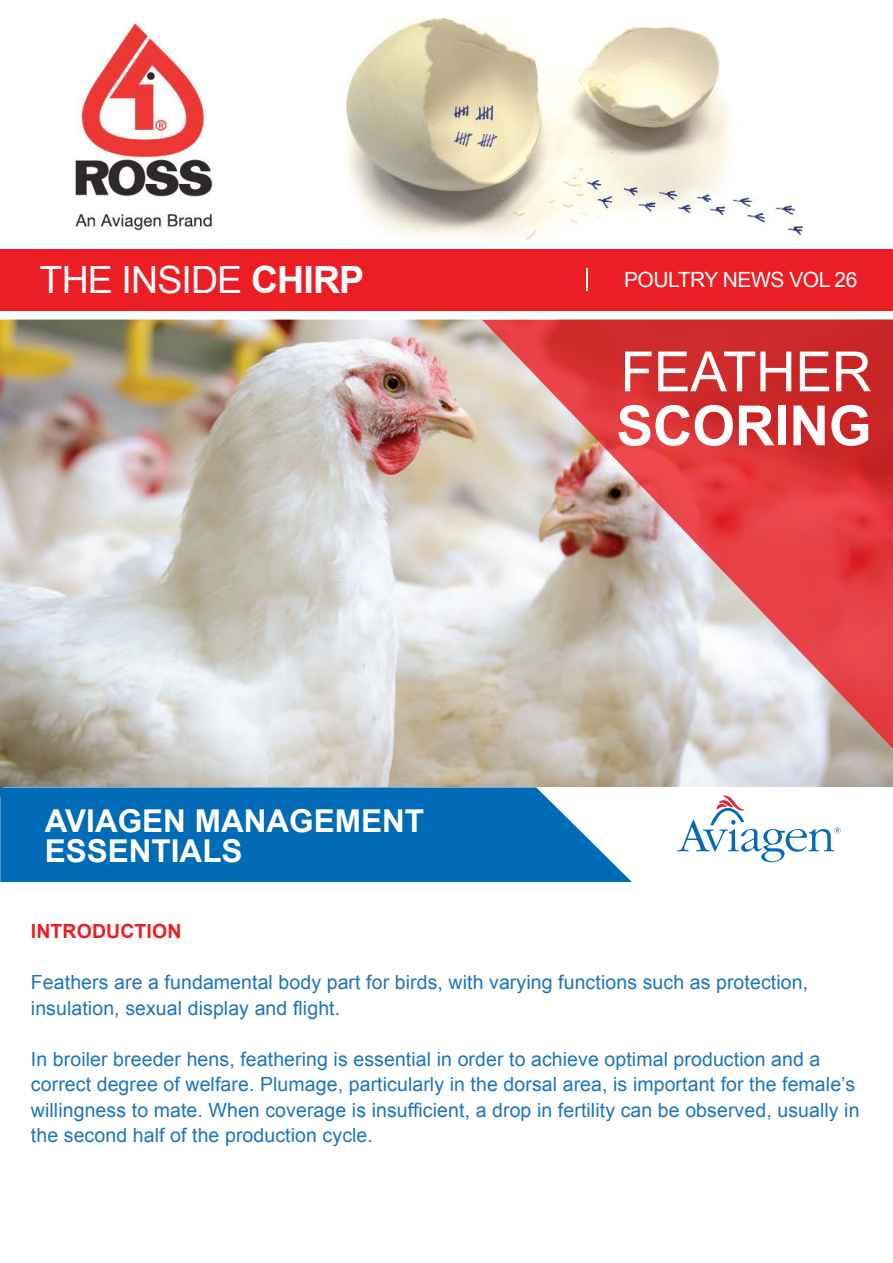
<style>
.page{position:relative;width:893px;height:1263px;background:#fff}
.page>*{position:absolute;margin:0;border:0;box-sizing:border-box;transform-origin:0 0}
.t1{font:55.5px "Arial";letter-spacing:-.005em;color:#fff}
.t2{font:700 55.5px "Arial";letter-spacing:-.005em;color:#fff}
.t3{font:37.5px "Arial";letter-spacing:-.025em;color:#fff}
.t4{font:700 31.5px/30px "Arial";color:#fff}
.t5{font:21px "Arial";letter-spacing:-.025em;color:#fff}
.t6{font:19.5px/25.5px "Arial";letter-spacing:.005em;color:#1c75bc}
.t7{font:700 19.5px "Arial";letter-spacing:.005em;color:#ed1d24}
.s1{font-weight:700}
</style>
<div class="page">
<img style="left:71px;top:17px;width:732px;height:224px">
<div style="left:0;top:249px;width:893px;height:61px;background:#ed1d24"></div>
<img style="left:0;top:320px;width:893px;height:467px">
<svg style="left:587px;top:268px;width:1px;height:22px"></svg>
<svg style="left:482px;top:320px;width:411px;height:432px;background:#d67e7c"></svg>
<svg style="left:677px;top:795px;width:164px;height:67px"></svg>
<svg style="left:0;top:787px;width:632px;height:95px;background:#1477bb"></svg>
<h2 class="t3" style="left:40px;top:255px;width:326px">THE INSIDE <span class="s1">CHIRP</span></h2>
<p class="t5" style="left:624px;top:266px;width:235px">POULTRY NEWS VOL 26</p>
<h3 class="t4" style="left:45px;top:807px;width:381px">AVIAGEN MANAGEMENT<br>ESSENTIALS</h3>
<h1 class="t1" style="left:620px;top:335px;width:253px">FEATHER</h1>
<h1 class="t2" style="left:616px;top:389px;width:257px">SCORING</h1>
<p class="t7" style="left:31px;top:918px;width:152px">INTRODUCTION</p>
<p class="t6" style="left:31px;top:970px;width:779px">Feathers are a fundamental body part for birds, with varying functions such as protection, insulation, sexual display and flight.</p>
<p class="t6" style="left:31px;top:1046px;width:830px">In broiler breeder hens, feathering is essential in order to achieve optimal production and a correct degree of welfare. Plumage, particularly in the dorsal area, is important for the female’s willingness to mate. When coverage is insufficient, a drop in fertility can be observed, usually in the second half of the production cycle.</p>
</div>
